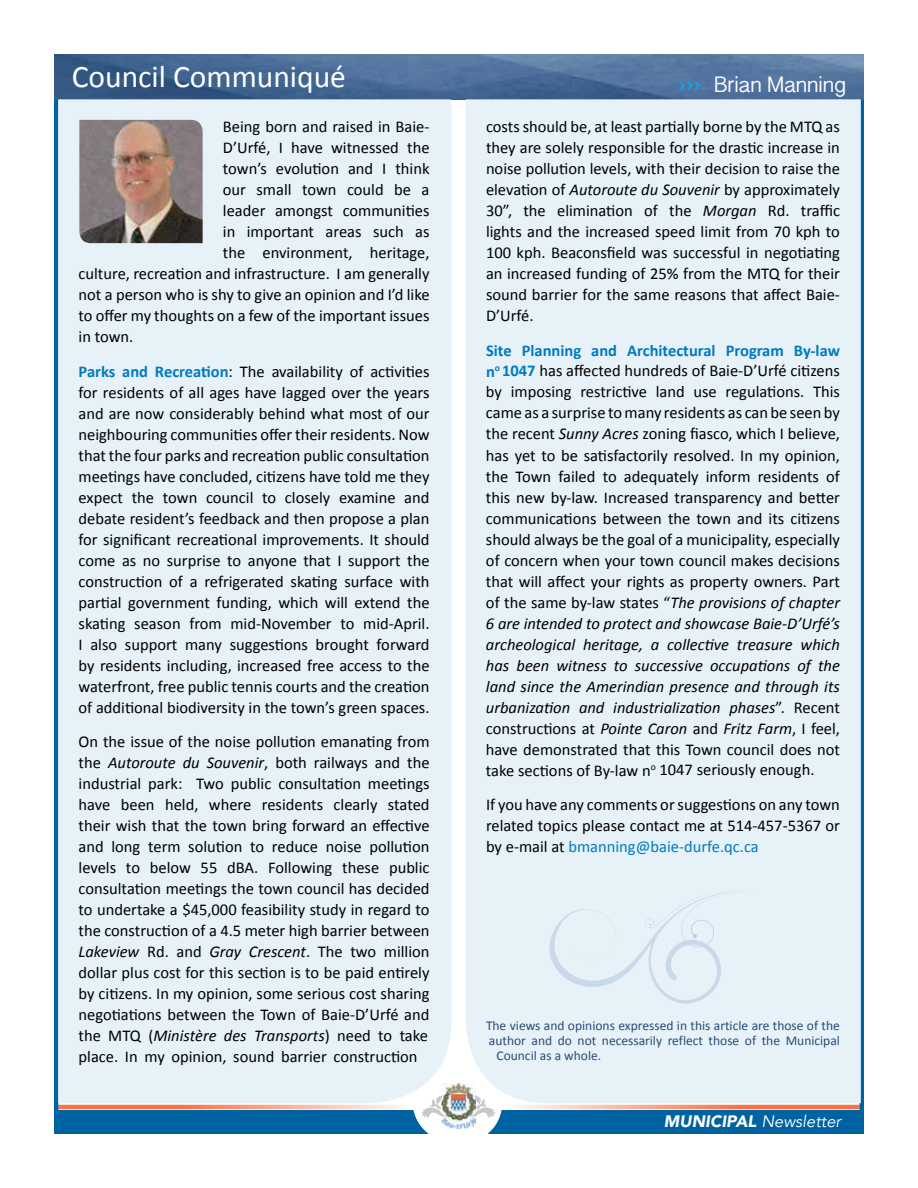
<style>
.page{position:relative;width:918px;height:1188px;background:#fff}
.page>*{position:absolute;margin:0;border:0;box-sizing:border-box;transform-origin:0 0}
.t1{font:31.5px "Calibri";color:#fff}
.t2{font:22.5px "Gurmukhi Sangam MN";color:#fff}
.t3{font:16.5px/21px "Calibri";color:#000;text-align:justify}
.t4{font:italic 16.5px "Avenir";color:#fff}
.t5{font:13.5px "Calibri";color:#2a4b77}
.s1{font-weight:700;color:#0079c1}
.s2{font-style:italic}
.s3{color:#0079c1}
.s4{font-weight:900}
</style>
<div class="page">
<svg style="left:515px;top:1105px;width:344px;height:4px"></svg>
<svg style="left:58px;top:1105px;width:346px;height:4px"></svg>
<div style="left:54px;top:1111px;width:810px;height:23px;background:#0063a1"></div>
<hr style="left:860px;top:88px;width:4px;height:1026px;background:#0063a1">
<hr style="left:54px;top:88px;width:4px;height:1024px;background:#0063a1">
<div style="left:412px;top:1053px;width:91px;height:91px;background:#fff;border-radius:44px"></div>
<img style="left:441px;top:1084px;width:34px;height:44px">
<img style="left:54px;top:54px;width:810px;height:45px">
<svg style="left:469px;top:1103px;width:27px;height:15px"></svg>
<svg style="left:421px;top:1103px;width:27px;height:15px"></svg>
<div style="left:58px;top:99px;width:393px;height:1004px;background:#e6f2f7"></div>
<svg style="left:679px;top:80px;width:21px;height:12px"></svg>
<img style="left:79px;top:120px;width:124px;height:123px">
<div style="left:466px;top:99px;width:395px;height:1004px;background:#e6f2f7"></div>
<svg style="left:549px;top:889px;width:210px;height:115px"></svg>
<h1 class="t1" style="left:72px;top:57px;width:276px">Council Communiqué</h1>
<p class="t3" style="left:223px;top:116px;width:208px">Being born and raised in Baie-</p>
<p class="t3" style="left:223px;top:137px;width:208px">D’Urfé, I have witnessed the</p>
<p class="t3" style="left:223px;top:158px;width:208px">town’s evolution and I think</p>
<p class="t3" style="left:223px;top:179px;width:208px">our small town could be a</p>
<p class="t3" style="left:223px;top:200px;width:208px">leader amongst communities</p>
<p class="t3" style="left:223px;top:221px;width:208px">in important areas such as</p>
<p class="t3" style="left:223px;top:242px;width:208px">the environment, heritage,</p>
<p class="t3" style="left:79px;top:263px;width:352px">culture, recreation and infrastructure. I am generally</p>
<p class="t3" style="left:79px;top:284px;width:353px">not a person who is shy to give an opinion and I’d like</p>
<p class="t3" style="left:79px;top:305px;width:352px">to offer my thoughts on a few of the important issues</p>
<p class="t3" style="left:79px;top:326px;width:56px">in town.</p>
<p class="t3" style="left:79px;top:361px;width:353px"><span class="s1">Parks and Recreation</span>: The availability of activities for residents of all ages have lagged over the years and are now considerably behind what most of our neighbouring communities offer their residents. Now that the four parks and recreation public consultation meetings have concluded, citizens have told me they expect the town council to closely examine and debate resident’s feedback and then propose a plan for significant recreational improvements. It should come as no surprise to anyone that I support the construction of a refrigerated skating surface with partial government funding, which will extend the skating season from mid-November to mid-April.<br>I also support many suggestions brought forward by residents including, increased free access to the waterfront, free public tennis courts and the creation of additional biodiversity in the town’s green spaces.</p>
<p class="t3" style="left:79px;top:731px;width:353px">On the issue of the noise pollution emanating from the <span class="s2">Autoroute du Souvenir</span>, both railways and the industrial park: Two public consultation meetings have been held, where residents clearly stated their wish that the town bring forward an effective and long term solution to reduce noise pollution levels to below 55 dBA. Following these public consultation meetings the town council has decided to undertake a $45,000 feasibility study in regard to the construction of a 4.5 meter high barrier between <span class="s2">Lakeview</span> Rd. and <span class="s2">Gray Crescent</span>. The two million dollar plus cost for this section is to be paid entirely by citizens. In my opinion, some serious cost sharing negotiations between the Town of Baie-D’Urfé and the MTQ (<span class="s2">Ministère des Transports</span>) need to take place. In my opinion, sound barrier construction</p>
<h2 class="t2" style="left:714px;top:71px;width:134px">Brian Manning</h2>
<p class="t3" style="left:486px;top:116px;width:356px">costs should be, at least partially borne by the MTQ as they are solely responsible for the drastic increase in noise pollution levels, with their decision to raise the elevation of <span class="s2">Autoroute du Souvenir</span> by approximately 30”, the elimination of the <span class="s2">Morgan</span> Rd. traffic lights and the increased speed limit from 70 kph to 100 kph. Beaconsfield was successful in negotiating an increased funding of 25% from the MTQ for their sound barrier for the same reasons that affect Baie-D’Urfé.</p>
<p class="t3" style="left:486px;top:340px;width:356px"><span class="s1">Site Planning and Architectural Program By-law n</span><sup>o</sup> <span class="s1">1047</span> has affected hundreds of Baie-D’Urfé citizens by imposing restrictive land use regulations. This came as a surprise to many residents as can be seen by the recent <span class="s2">Sunny Acres</span> zoning fiasco, which I believe, has yet to be satisfactorily resolved. In my opinion, the Town failed to adequately inform residents of this new by-law. Increased transparency and better communications between the town and its citizens should always be the goal of a municipality, especially of concern when your town council makes decisions that will affect your rights as property owners. Part of the same by-law states “<span class="s2">The provisions of chapter 6 are intended to protect and showcase Baie-D’Urfé’s archeological heritage, a collective treasure which has been witness to successive occupations of the land since the Amerindian presence and through its urbanization and industrialization phases</span>”. Recent constructions at <span class="s2">Pointe Caron</span> and <span class="s2">Fritz Farm</span>, I feel, have demonstrated that this Town council does not take sections of By-law n<sup>o</sup> 1047 seriously enough.</p>
<p class="t3" style="left:486px;top:794px;width:356px">If you have any comments or suggestions on any town related topics please contact me at 514-457-5367 or by e-mail at <span class="s3">bmanning@baie-durfe.qc.ca</span></p>
<p class="t5" style="left:486px;top:1017px;width:355px">The views and opinions expressed in this article are those of the</p>
<p class="t5" style="left:489px;top:1032px;width:352px">author and do not necessarily reflect those of the Municipal</p>
<p class="t5" style="left:497px;top:1047px;width:106px">Council as a whole.</p>
<p class="t4" style="left:664px;top:1112px;width:179px"><span class="s4">MUNICIPAL</span> Newsletter</p>
</div>
